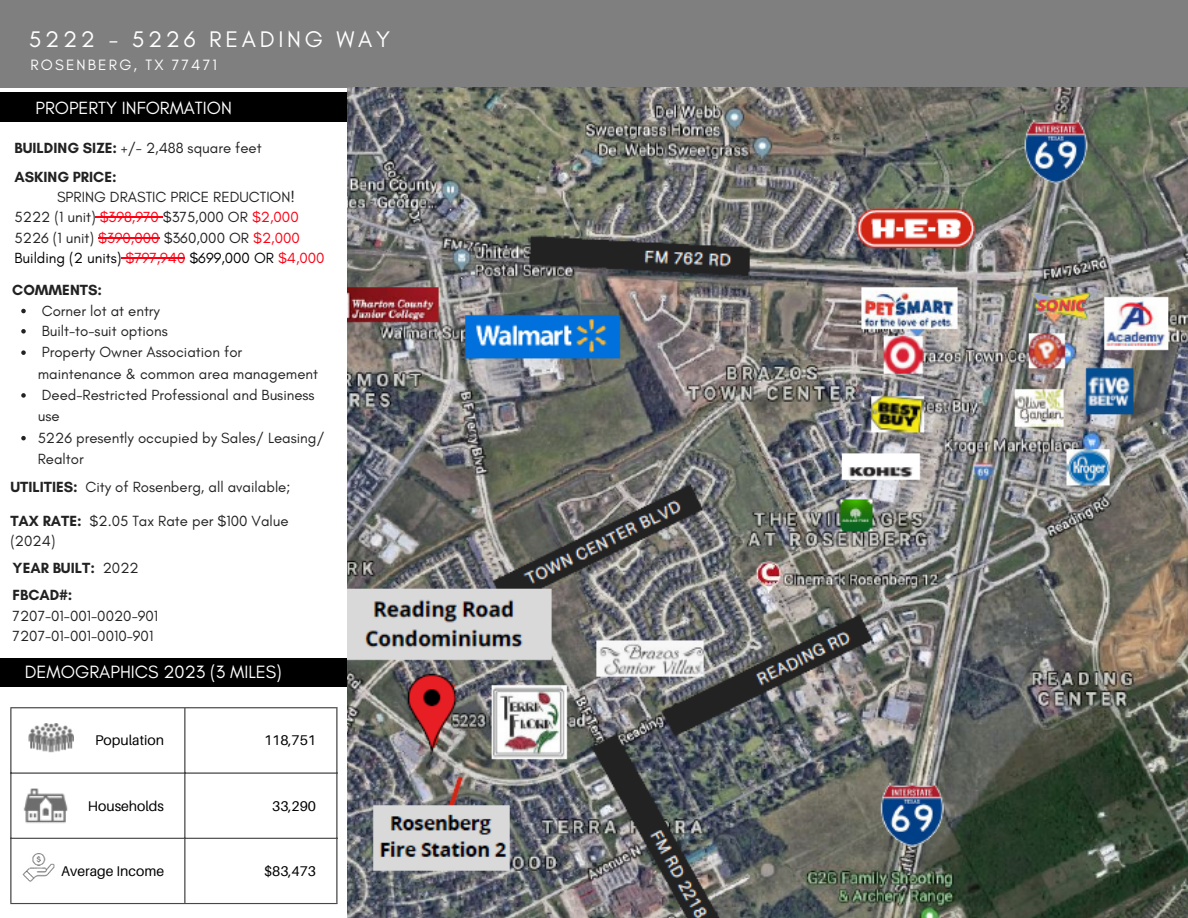
<style>
.page{position:relative;width:1188px;height:918px;background:#fff}
.page>*{position:absolute;margin:0;border:0;box-sizing:border-box;transform-origin:0 0}
.t1{font:23.1px "Glacial Indifference";letter-spacing:.16em;color:#fff}
.t2{font:18.15px "Glacial Indifference";color:#fff}
.t3{font:18px "Glacial Indifference";color:#fff}
.t4{font:15.3px "Glacial Indifference";letter-spacing:.14em;color:#fff}
.t5{font:15px/21.1px "Glacial Indifference";color:#222}
.t6{font:700 15px/29.1px "Glacial Indifference";color:#222}
.t7{font:14.1px "Aileron";color:#000}
.s1{font-weight:400}
.s2{color:#ff0013}
.s3{color:#000}
.s4{font-weight:700}
</style>
<div class="page">
<div style="left:0;top:92px;width:348px;height:30px;background:#000"></div>
<div style="left:0;top:658px;width:348px;height:29px;background:#000"></div>
<div style="left:0;top:0;width:1188px;height:88px;background:#7f7f7f"></div>
<hr style="left:10px;top:708px;width:1px;height:195px;background:#474747">
<hr style="left:184px;top:708px;width:1px;height:195px;background:#474747">
<hr style="left:336px;top:708px;width:2px;height:195px;background:#474747">
<hr style="left:10px;top:707px;width:328px;height:1px;background:#474747">
<hr style="left:10px;top:772px;width:328px;height:2px;background:#474747">
<hr style="left:10px;top:838px;width:328px;height:1px;background:#474747">
<hr style="left:10px;top:903px;width:328px;height:1px;background:#474747">
<img style="left:28px;top:723px;width:46px;height:30px">
<img style="left:23px;top:788px;width:45px;height:35px">
<img style="left:22px;top:854px;width:33px;height:28px">
<hr style="left:96px;top:217px;width:67px;height:1px;background:#ff0013">
<hr style="left:98px;top:237px;width:62px;height:1px;background:#ff0013">
<hr style="left:121px;top:257px;width:64px;height:1px;background:#ff0013">
<svg style="left:21px;top:309px;width:5px;height:4px"></svg>
<svg style="left:21px;top:329px;width:5px;height:5px"></svg>
<svg style="left:21px;top:350px;width:5px;height:5px"></svg>
<svg style="left:21px;top:393px;width:5px;height:5px"></svg>
<svg style="left:21px;top:436px;width:5px;height:4px"></svg>
<img style="left:348px;top:88px;width:840px;height:830px">
<h1 class="t1" style="left:29px;top:25px;width:363px">5222 - 5226 READING WAY</h1>
<p class="t4" style="left:31px;top:56px;width:188px">ROSENBERG, TX 77471</p>
<p class="t3" style="left:36px;top:97px;width:198px">PROPERTY INFORMATION</p>
<p class="t6" style="left:15px;top:133px;width:249px">BUILDING SIZE: <span class="s1">+/- 2,488 square feet<br></span>ASKING PRICE:</p>
<p class="t5" style="left:15px;top:187px;width:312px;line-height:20.2px;text-indent:42px">SPRING DRASTIC PRICE REDUCTION!<br>5222 (1 unit) <span class="s2">$398,970</span> $375,000 OR <span class="s2">$2,000<br></span>5226 (1 unit) <span class="s2">$390,000</span> $360,000 OR <span class="s2">$2,000<br></span><span class="s3">Building (2 units)</span> <span class="s2">$797,940</span> <span class="s3">$699,000 OR</span> <span class="s2">$4,000</span></p>
<p class="t6" style="left:12px;top:275px;width:91px">COMMENTS:</p>
<p class="t5" style="left:38px;top:300px;width:288px">Corner lot at entry<br>Built-to-suit options<br>Property Owner Association for maintenance &amp; common area management<br>Deed-Restricted Professional and Business use<br>5226 presently occupied by Sales/ Leasing/<br>Realtor</p>
<p class="t5" style="left:10px;top:476px;width:282px"><span class="s4">UTILITIES:</span> City of Rosenberg, all available;</p>
<p class="t5" style="left:10px;top:511px;width:280px;line-height:20.2px"><span class="s4">TAX RATE:</span> $2.05 Tax Rate per $100 Value (2024)</p>
<p class="t6" style="left:13px;top:554px;width:128px;line-height:27.2px">YEAR BUILT: <span class="s1">2022<br></span>FBCAD#:</p>
<p class="t5" style="left:13px;top:605px;width:147px;line-height:20.2px">7207-01-001-0020-901<br>7207-01-001-0010-901</p>
<p class="t2" style="left:25px;top:661px;width:259px">DEMOGRAPHICS 2023 (3 MILES)</p>
<p class="t7" style="left:95px;top:732px;width:70px">Population</p>
<p class="t7" style="left:264px;top:732px;width:54px">118,751</p>
<p class="t7" style="left:88px;top:797px;width:78px">Households</p>
<p class="t7" style="left:272px;top:797px;width:45px">33,290</p>
<p class="t7" style="left:61px;top:862px;width:104px">Average Income</p>
<p class="t7" style="left:264px;top:862px;width:54px">$83,473</p>
</div>
